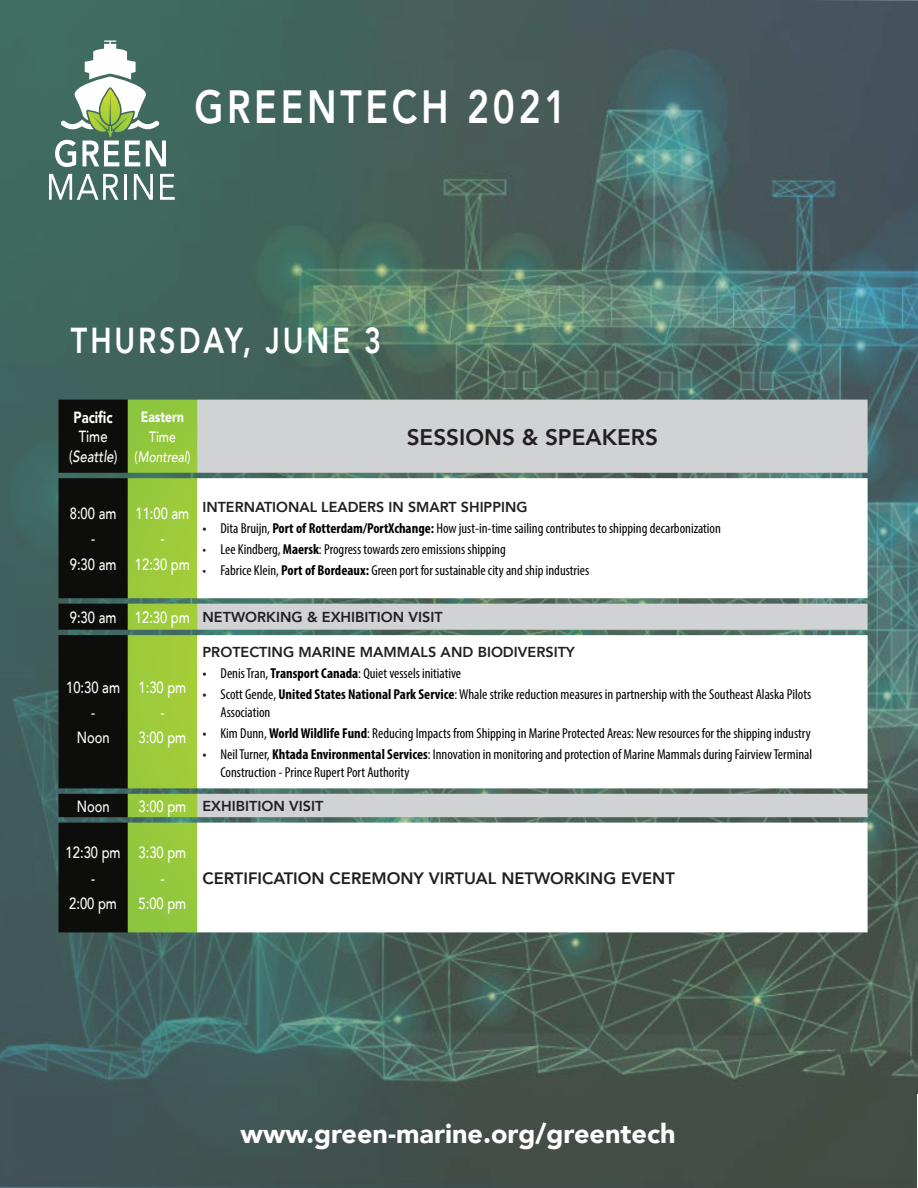
<style>
.page{position:relative;width:918px;height:1188px;background:#fff}
.page>*{position:absolute;margin:0;border:0;box-sizing:border-box;transform-origin:0 0}
.t1{font:800 46.5px "Avenir LT";letter-spacing:.1em;color:#fff;scale:.8 1}
.t2{font:800 36px "Avenir LT";letter-spacing:.1em;color:#fff;scale:.8 1}
.t3{font:900 27px "Avenir LT";color:#fff}
.t4{font:800 22.5px "Avenir LT";color:#231f20}
.t5{font:800 16.5px "Avenir LT";color:#231f20}
.t6{font:500 16.2px "Avenir LT";color:#fff;scale:.8 1}
.t7{font:900 16.2px/19.8px "Avenir LT";color:#fff;text-align:center;scale:.8 1}
.t8{font:italic 500 15px/19.8px "Avenir LT";color:#fff;text-align:center;scale:.8 1}
.t9{font:condensed 14.4px/18px "Myriad Pro";color:#000001}
.t10{font:800 14.4px "Avenir LT";color:#231f20}
.s1{font-weight:500}
.s2{font-weight:500;font-style:italic}
.s3{font-weight:900;font-style:normal}
.s4{font-style:normal}
.s5{font-weight:700;color:#231f20}
.s6{font-weight:700}
.s7{color:#231f20}
</style>
<div class="page">
<img style="left:0;top:0;width:918px;height:1188px">
<svg style="left:49px;top:174px;width:70px;height:26px"></svg>
<hr style="left:124px;top:174px;width:3px;height:26px;background:#fff">
<svg style="left:134px;top:174px;width:19px;height:26px"></svg>
<svg style="left:160px;top:174px;width:15px;height:26px"></svg>
<svg style="left:55px;top:40px;width:111px;height:127px"></svg>
<svg style="left:58px;top:400px;width:139px;height:532px;background:#526c27"></svg>
<svg style="left:197px;top:400px;width:671px;height:78px;background:#c8cbcc"></svg>
<svg style="left:197px;top:478px;width:671px;height:454px"></svg>
<p class="t1" style="left:194px;top:79px;width:467px">GREENTECH 2021</p>
<p class="t2" style="left:71px;top:319px;width:389px">THURSDAY, JUNE 3</p>
<p class="t7" style="left:69px;top:407px;width:62px">Pacific<br><span class="s1">Time (</span><span class="s2">Seattle</span><span class="s1">)</span></p>
<p class="t8" style="left:135px;top:407px;width:71px"><span class="s3">Eastern<br></span><span class="s4">Time (</span>Montreal<span class="s4">)</span></p>
<p class="t4" style="left:407px;top:424px;width:253px">SESSIONS &amp; SPEAKERS</p>
<p class="t6" style="left:70px;top:504px;width:60px">8:00 am</p>
<p class="t6" style="left:91px;top:529px;width:7px">-</p>
<p class="t6" style="left:70px;top:555px;width:60px">9:30 am</p>
<p class="t6" style="left:136px;top:504px;width:69px">11:00 am</p>
<p class="t6" style="left:160px;top:529px;width:7px">-</p>
<p class="t6" style="left:135px;top:555px;width:70px">12:30 pm</p>
<p class="t10" style="left:202px;top:499px;width:326px">INTERNATIONAL LEADERS IN SMART SHIPPING</p>
<p class="t9" style="left:202px;top:519px;width:520px"><span class="s5">•</span> Dita Bruijn, <span class="s6">Port of Rotterdam/PortXchange:</span> How just-in-time sailing contributes to shipping decarbonization</p>
<p class="t9" style="left:202px;top:540px;width:305px"><span class="s7">•</span> Lee Kindberg, <span class="s6">Maersk</span>: Progress towards zero emissions shipping</p>
<p class="t9" style="left:202px;top:561px;width:388px"><span class="s7">•</span> Fabrice Klein, <span class="s6">Port of Bordeaux:</span> Green port for sustainable city and ship industries</p>
<p class="t6" style="left:70px;top:608px;width:60px">9:30 am</p>
<p class="t6" style="left:135px;top:608px;width:70px">12:30 pm</p>
<p class="t10" style="left:202px;top:609px;width:242px">NETWORKING &amp; EXHIBITION VISIT</p>
<p class="t6" style="left:66px;top:678px;width:69px">10:30 am</p>
<p class="t6" style="left:91px;top:703px;width:7px">-</p>
<p class="t6" style="left:77px;top:728px;width:43px">Noon</p>
<p class="t6" style="left:139px;top:678px;width:61px">1:30 pm</p>
<p class="t6" style="left:160px;top:703px;width:7px">-</p>
<p class="t6" style="left:139px;top:728px;width:61px">3:00 pm</p>
<p class="t10" style="left:202px;top:644px;width:374px">PROTECTING MARINE MAMMALS AND BIODIVERSITY</p>
<p class="t9" style="left:202px;top:664px;width:260px"><span class="s5">•</span> Denis Tran, <span class="s6">Transport Canada</span>: Quiet vessels initiative</p>
<p class="t9" style="left:220px;top:685px;width:592px;text-indent:-18px"><span class="s5">•</span> Scott Gende, <span class="s6">United States National Park Service</span>: Whale strike reduction measures in partnership with the Southeast Alaska Pilots<br>Association</p>
<p class="t9" style="left:202px;top:724px;width:610px"><span class="s5">•</span> Kim Dunn, <span class="s6">World Wildlife Fund</span>: Reducing Impacts from Shipping in Marine Protected Areas: New resources for the shipping industry</p>
<p class="t9" style="left:220px;top:745px;width:593px;text-indent:-18px"><span class="s5">•</span> Neil Turner, <span class="s6">Khtada Environmental Services</span>: Innovation in monitoring and protection of Marine Mammals during Fairview Terminal<br>Construction - Prince Rupert Port Authority</p>
<p class="t6" style="left:77px;top:797px;width:43px">Noon</p>
<p class="t6" style="left:139px;top:797px;width:61px">3:00 pm</p>
<p class="t10" style="left:202px;top:797px;width:122px">EXHIBITION VISIT</p>
<p class="t6" style="left:66px;top:843px;width:70px">12:30 pm</p>
<p class="t6" style="left:91px;top:869px;width:7px">-</p>
<p class="t6" style="left:69px;top:894px;width:61px">2:00 pm</p>
<p class="t6" style="left:139px;top:843px;width:61px">3:30 pm</p>
<p class="t6" style="left:160px;top:869px;width:7px">-</p>
<p class="t6" style="left:139px;top:894px;width:61px">5:00 pm</p>
<p class="t5" style="left:202px;top:868px;width:474px">CERTIFICATION CEREMONY VIRTUAL NETWORKING EVENT</p>
<p class="t3" style="left:241px;top:1117px;width:436px">www.green-marine.org/greentech</p>
</div>
